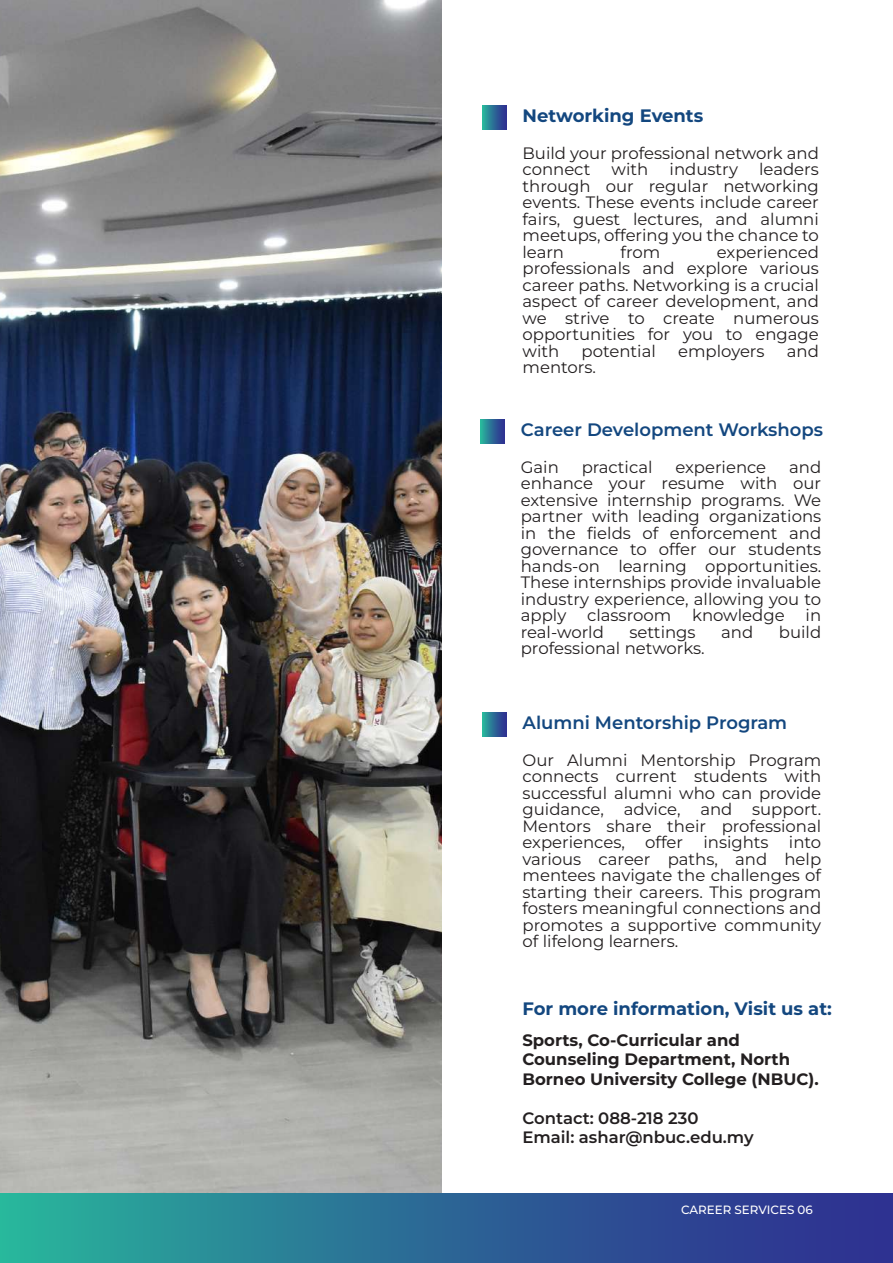
<style>
.page{position:relative;width:893px;height:1263px;background:#fff}
.page>*{position:absolute;margin:0;border:0;box-sizing:border-box;transform-origin:0 0}
.t1{font:600 18px "Montserrat";color:#13477f}
.t2{font:700 18px "Montserrat";color:#13477f}
.t3{font:16.5px/16.5px "Montserrat";color:#231f20;text-align:justify}
.t4{font:700 16.5px/19.5px "Montserrat";color:#231f20}
.t5{font:600 16.5px/19.5px "Montserrat";color:#231f20}
.t6{font:500 12px "Montserrat";color:#fff}
</style>
<div class="page">
<img style="left:0;top:0;width:442px;height:1193px">
<div style="left:482px;top:105px;width:24px;height:25px;background:linear-gradient(to right,#29b39b,#2e3091)"></div>
<svg style="left:480px;top:419px;width:25px;height:25px"></svg>
<div style="left:482px;top:712px;width:24px;height:25px;background:linear-gradient(to right,#29b39b,#2e3091)"></div>
<div style="left:0;top:1193px;width:893px;height:70px;background:linear-gradient(to right,#28b09b,#2f2590)"></div>
<p class="t2" style="left:523px;top:103px;width:182px">Networking Events</p>
<p class="t3" style="left:523px;top:144px;width:298px">Build your professional network and connect</p>
<p class="t3" style="left:523px;top:161px;width:298px;text-indent:237px">leaders through our regular networking events. These events include career fairs, guest lectures, and alumni meetups, offering you the chance to learn</p>
<p class="t3" style="left:612px;top:161px;width:38px">with</p>
<p class="t3" style="left:670px;top:161px;width:70px">industry</p>
<p class="t3" style="left:620px;top:243px;width:41px">from</p>
<p class="t3" style="left:523px;top:243px;width:298px;text-indent:194px">experienced professionals and explore various career paths. Networking is a crucial aspect of career development, and we strive to create numerous opportunities for you to engage with</p>
<p class="t3" style="left:582px;top:342px;width:76px">potential</p>
<p class="t3" style="left:678px;top:342px;width:88px">employers</p>
<p class="t3" style="left:787px;top:342px;width:34px">and</p>
<p class="t3" style="left:523px;top:359px;width:75px">mentors.</p>
<p class="t1" style="left:521px;top:417px;width:304px">Career Development Workshops</p>
<p class="t3" style="left:521px;top:458px;width:40px">Gain</p>
<p class="t3" style="left:582px;top:458px;width:72px">practical</p>
<p class="t3" style="left:675px;top:458px;width:92px">experience</p>
<p class="t3" style="left:521px;top:458px;width:302px;text-indent:268px">and enhance your resume with our extensive internship programs. We partner with leading organizations in the fields of enforcement and governance to offer our students hands-on learning opportunities.<br>These internships provide invaluable industry experience, allowing you to apply</p>
<p class="t3" style="left:587px;top:607px;width:86px">classroom</p>
<p class="t3" style="left:692px;top:607px;width:94px">knowledge</p>
<p class="t3" style="left:806px;top:607px;width:17px">in</p>
<p class="t3" style="left:521px;top:623px;width:85px">real-world</p>
<p class="t3" style="left:629px;top:623px;width:68px">settings</p>
<p class="t3" style="left:721px;top:623px;width:34px">and</p>
<p class="t3" style="left:779px;top:623px;width:44px">build</p>
<p class="t3" style="left:521px;top:640px;width:185px">professional networks.</p>
<p class="t1" style="left:523px;top:710px;width:266px">Alumni Mentorship Program</p>
<p class="t3" style="left:523px;top:751px;width:300px">Our Alumni Mentorship Program connects current students with successful alumni who can provide guidance, advice, and support.<br>Mentors share their professional experiences, offer insights into various career paths, and help mentees navigate the challenges of starting their careers. This program fosters meaningful connections and promotes a supportive community of lifelong learners.</p>
<p class="t2" style="left:522px;top:996px;width:311px">For more information, Visit us at:</p>
<p class="t4" style="left:522px;top:1030px;width:298px">Sports, Co-Curricular and<br>Counseling Department, North<br>Borneo University College (NBUC).</p>
<p class="t5" style="left:522px;top:1108px;width:233px">Contact: 088-218 230<br>Email: ashar@nbuc.edu.my</p>
<p class="t6" style="left:681px;top:1202px;width:133px">CAREER SERVICES 06</p>
</div>
